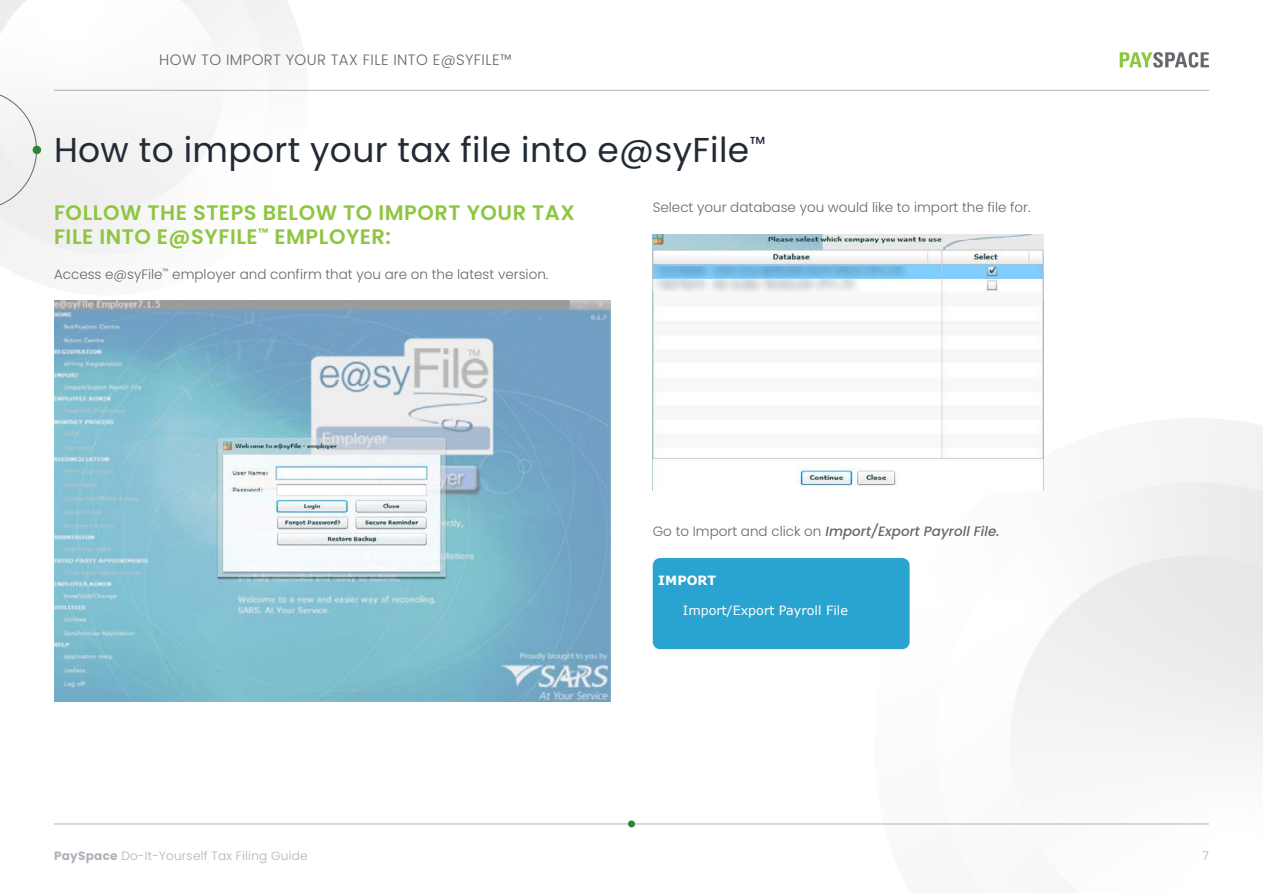
<style>
.page{position:relative;width:1263px;height:893px;background:#fff}
.page>*{position:absolute;margin:0;border:0;box-sizing:border-box;transform-origin:0 0}
.t1{font:34.5px "Poppins";letter-spacing:.01em;color:#222a35}
.t2{font:600 21px/24px "Poppins";letter-spacing:.025em;color:#8ec640}
.t3{font:300 15px "Poppins";letter-spacing:.025em;color:#66676d}
.t4{font:300 13.5px "Poppins";color:#66676d}
.t5{font:italic 500 13.5px "Poppins";color:#66676d}
.t6{font:12.75px "Verdana";color:#fff}
.t7{font:700 12.75px "Verdana";color:#fff}
.t8{font:300 12px "Poppins";letter-spacing:.025em;color:#b0b1ba}
.s1{font-weight:300;font-style:normal}
.s2{font-weight:700}
</style>
<div class="page">
<svg style="left:873px;top:418px;width:390px;height:406px"></svg>
<svg style="left:904px;top:482px;width:359px;height:342px"></svg>
<svg style="left:985px;top:556px;width:278px;height:268px"></svg>
<svg style="left:0;top:0;width:291px;height:277px"></svg>
<svg style="left:0;top:0;width:239px;height:226px"></svg>
<svg style="left:1120px;top:52px;width:89px;height:16px"></svg>
<hr style="left:54px;top:824px;width:1155px;height:1px;background:#b0b1ba">
<hr style="left:54px;top:90px;width:1155px;height:1px;background:#b0b1ba">
<div style="left:628px;top:820px;width:7px;height:7px;background:#2f8432;border-radius:50%"></div>
<img style="left:54px;top:300px;width:556px;height:401px">
<img style="left:653px;top:234px;width:390px;height:257px">
<div style="left:653px;top:558px;width:256px;height:91px;background:#29a4d1;border-radius:7px"></div>
<div style="left:0;top:90px;width:37px;height:120px;background:#f1f1f2"></div>
<div style="left:33px;top:146px;width:8px;height:8px;background:#2f8432;border-radius:50%"></div>
<p class="t3" style="left:159px;top:51px;width:354px">HOW TO IMPORT YOUR TAX FILE INTO E@SYFILE™</p>
<h1 class="t1" style="left:54px;top:130px;width:713px">How to import your tax file into e@syFile<sup>™</sup></h1>
<h2 class="t2" style="left:54px;top:201px;width:522px">FOLLOW THE STEPS BELOW TO IMPORT YOUR TAX<br>FILE INTO E@SYFILE<sup>™</sup> EMPLOYER:</h2>
<p class="t4" style="left:54px;top:266px;width:496px">Access e@syFile<sup>™</sup> employer and confirm that you are on the latest version.</p>
<p class="t4" style="left:653px;top:200px;width:379px">Select your database you would like to import the file for.</p>
<p class="t5" style="left:653px;top:524px;width:348px"><span class="s1">Go to Import and click on</span> Import/Export Payroll File.</p>
<p class="t7" style="left:658px;top:572px;width:59px">IMPORT</p>
<p class="t6" style="left:683px;top:602px;width:166px">Import/Export Payroll File</p>
<p class="t8" style="left:54px;top:848px;width:255px"><span class="s2">PaySpace</span> Do-It-Yourself Tax Filing Guide</p>
<p class="t8" style="left:1202px;top:848px;width:8px">7</p>
</div>
